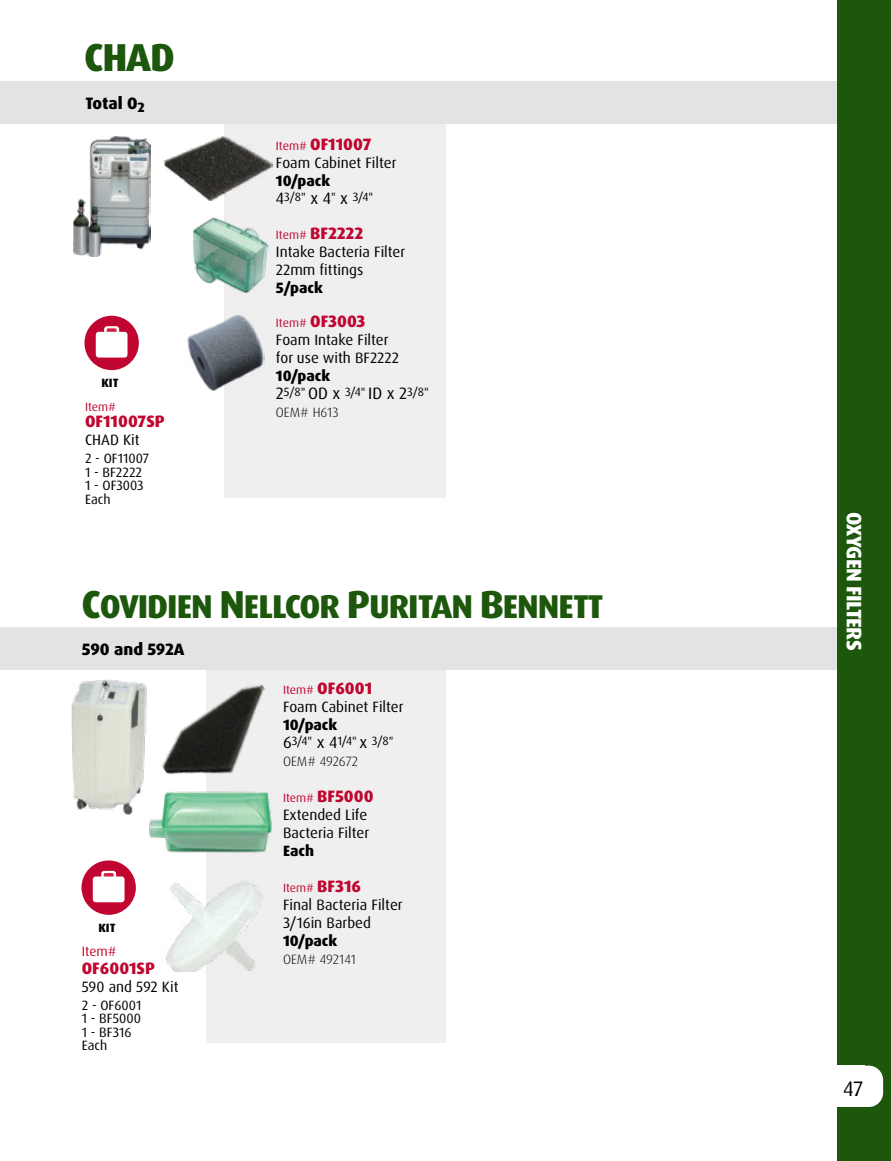
<style>
.page{position:relative;width:891px;height:1161px;background:#fff}
.page>*{position:absolute;margin:0;border:0;box-sizing:border-box;transform-origin:0 0}
.t1{font:800 39px "Dax OT";color:#1c570b}
.t2{font:800 33px "Dax OT";letter-spacing:-.03em;color:#1c570b}
.t3{font:800 21px "Dax OT";letter-spacing:-.03em;color:#fff}
.t4{font:21px "Dax OT";color:#000}
.t5{font:800 16.5px "Dax OT";color:#c00630}
.t6{font:800 16.5px "Dax OT";color:#000}
.t7{font:15px/18px "Dax OT";color:#000}
.t8{font:800 15px "Dax OT";color:#000}
.t9{font:13.5px/13.5px "Dax OT";color:#000}
.t10{font:300 13.5px "Dax OT";color:#000}
.t11{font:13.5px "Dax OT";color:#c00630}
.t12{font:12px "Dax OT";color:#000}
.t13{font:12px "Dax OT";color:#c00630}
.t14{font:800 12px "Dax OT";color:#000}
.s1{font-weight:400;font-size:12px}
.s2{font-size:16.5px}
.s3{font-size:39px}
.s4{font-weight:800;font-size:16.5px}
</style>
<div class="page">
<div style="left:224px;top:105px;width:222px;height:393px;background:#efeff0"></div>
<img style="left:73px;top:137px;width:78px;height:119px">
<div style="left:0;top:81px;width:864px;height:43px;background:#e2e3e4"></div>
<img style="left:164px;top:136px;width:108px;height:65px">
<img style="left:193px;top:217px;width:75px;height:75px">
<img style="left:187px;top:315px;width:78px;height:75px">
<div style="left:84px;top:316px;width:55px;height:54px;background:#c00630;border-radius:50%"></div>
<div style="left:104px;top:326px;width:15px;height:11px;background:#fff;border-radius:3px"></div>
<svg style="left:107px;top:328px;width:10px;height:8px"></svg>
<div style="left:96px;top:332px;width:32px;height:26px;background:#fff;border-radius:3px"></div>
<div style="left:81px;top:860px;width:55px;height:55px;background:#c00630;border-radius:50%"></div>
<div style="left:101px;top:871px;width:15px;height:10px;background:#fff;border-radius:3px"></div>
<svg style="left:104px;top:873px;width:10px;height:8px"></svg>
<div style="left:93px;top:877px;width:32px;height:25px;background:#fff;border-radius:3px"></div>
<div style="left:206px;top:650px;width:240px;height:393px;background:#efeff0"></div>
<img style="left:71px;top:679px;width:75px;height:135px">
<div style="left:0;top:627px;width:864px;height:43px;background:#e2e3e4"></div>
<img style="left:162px;top:684px;width:103px;height:91px">
<img style="left:166px;top:880px;width:97px;height:92px">
<img style="left:149px;top:791px;width:123px;height:62px">
<div style="left:837px;top:0;width:54px;height:1161px;background:#1c570b"></div>
<div style="left:838px;top:1066px;width:45px;height:41px;background:#fff;border-radius:14px"></div>
<div style="left:836px;top:1066px;width:29px;height:41px;background:#fff"></div>
<h1 class="t1" style="left:84px;top:32px;width:92px">CHAD</h1>
<p class="t6" style="left:85px;top:93px;width:61px">Total O<sub>2</sub></p>
<p class="t14" style="left:101px;top:375px;width:19px">KIT</p>
<p class="t13" style="left:85px;top:399px;width:32px">Item#</p>
<p class="t5" style="left:85px;top:411px;width:81px">OF11007SP</p>
<p class="t7" style="left:85px;top:431px;width:56px">CHAD Kit</p>
<p class="t9" style="left:85px;top:452px;width:66px">2 - OF11007<br>1 - BF2222<br>1 - OF3003<br>Each</p>
<p class="t5" style="left:276px;top:134px;width:97px"><span class="s1">Item#</span> OF11007</p>
<p class="t7" style="left:276px;top:154px;width:122px">Foam Cabinet Filter</p>
<p class="t8" style="left:276px;top:171px;width:56px">10/pack</p>
<p class="t12" style="left:276px;top:190px;width:99px"><span class="s2">4</span>3/8" <span class="s2">x 4</span>" <span class="s2">x</span> 3/4"</p>
<p class="t5" style="left:276px;top:223px;width:89px"><span class="s1">Item#</span> BF2222</p>
<p class="t7" style="left:276px;top:243px;width:131px">Intake Bacteria Filter<br>22mm fittings</p>
<p class="t8" style="left:276px;top:278px;width:49px">5/pack</p>
<p class="t5" style="left:276px;top:311px;width:91px"><span class="s1">Item#</span> OF3003</p>
<p class="t7" style="left:276px;top:331px;width:125px">Foam Intake Filter for use with BF2222</p>
<p class="t8" style="left:276px;top:366px;width:56px">10/pack</p>
<p class="t12" style="left:276px;top:385px;width:154px"><span class="s2">2</span>5/8" <span class="s2">OD x</span> 3/4" <span class="s2">ID x 2</span>3/8"</p>
<p class="t10" style="left:276px;top:404px;width:64px">OEM# H613</p>
<h2 class="t2" style="left:81px;top:586px;width:524px"><span class="s3">C</span>OVIDIEN <span class="s3">N</span>ELLCOR <span class="s3">P</span>URITAN <span class="s3">B</span>ENNETT</h2>
<p class="t6" style="left:82px;top:639px;width:104px">590 and 592A</p>
<p class="t5" style="left:283px;top:678px;width:91px"><span class="s1">Item#</span> OF6001</p>
<p class="t7" style="left:283px;top:698px;width:122px">Foam Cabinet Filter</p>
<p class="t8" style="left:283px;top:715px;width:56px">10/pack</p>
<p class="t12" style="left:283px;top:734px;width:112px"><span class="s2">6</span>3/4" <span class="s2">x 4</span>1/4" <span class="s2">x</span> 3/8"</p>
<p class="t10" style="left:283px;top:753px;width:77px">OEM# 492672</p>
<p class="t5" style="left:283px;top:786px;width:92px"><span class="s1">Item#</span> BF5000</p>
<p class="t7" style="left:283px;top:806px;width:88px">Extended Life<br>Bacteria Filter</p>
<p class="t8" style="left:283px;top:841px;width:33px">Each</p>
<p class="t13" style="left:283px;top:881px;width:79px">Item# <span class="s4">BF316</span></p>
<p class="t7" style="left:283px;top:896px;width:121px">Final Bacteria Filter<br>3/16in Barbed</p>
<p class="t8" style="left:283px;top:931px;width:56px">10/pack</p>
<p class="t10" style="left:283px;top:951px;width:74px">OEM# 492141</p>
<p class="t14" style="left:98px;top:920px;width:19px">KIT</p>
<p class="t11" style="left:82px;top:942px;width:36px">Item#</p>
<p class="t5" style="left:82px;top:957px;width:75px">OF6001SP</p>
<p class="t7" style="left:82px;top:978px;width:98px">590 and 592 Kit</p>
<p class="t9" style="left:82px;top:998px;width:61px">2 - OF6001<br>1 - BF5000<br>1 - BF316<br>Each</p>
<h3 class="t3" style="left:868px;top:512px;width:140px;rotate:90deg">OXYGEN FILTERS</h3>
<h3 class="t4" style="left:843px;top:1076px;width:22px">47</h3>
</div>
